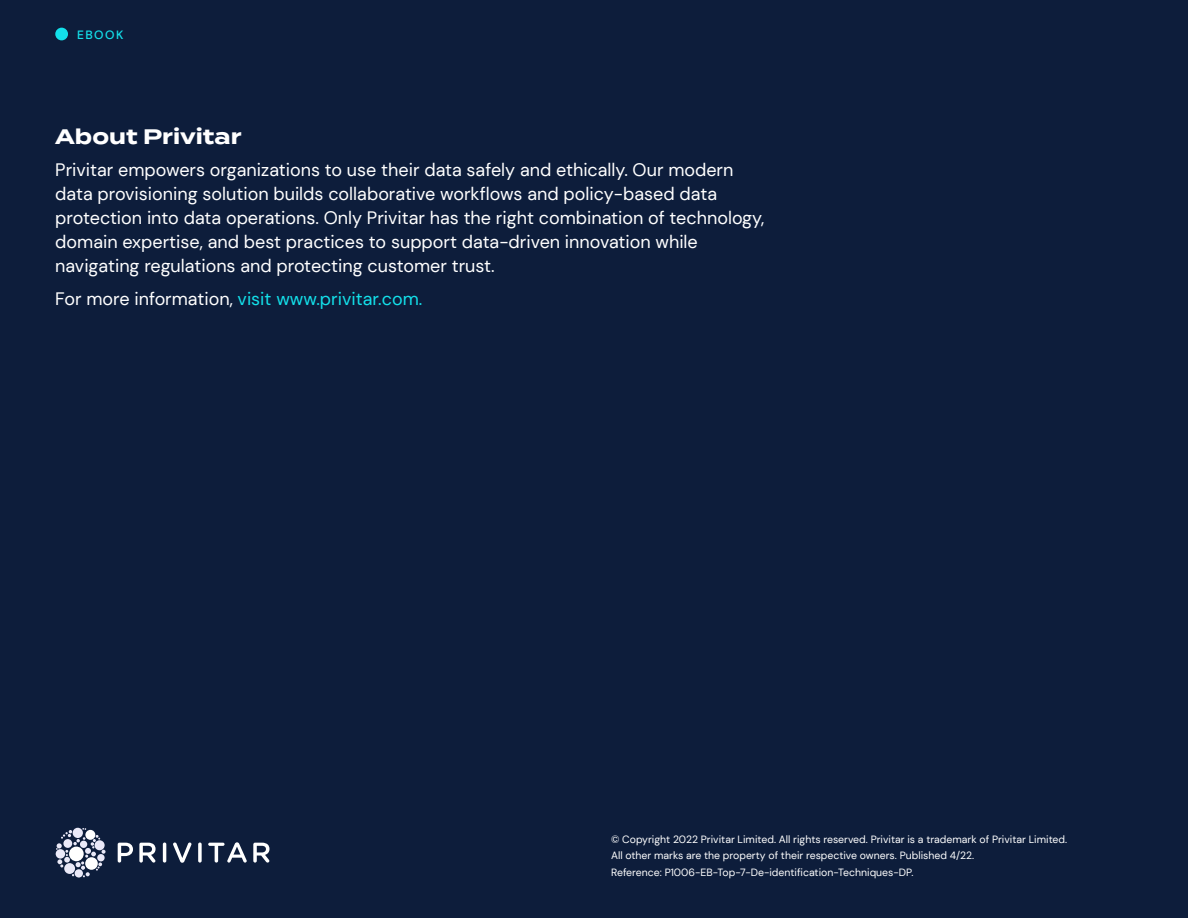
<style>
.page{position:relative;width:1188px;height:918px;background:#0d1d3b}
.page>*{position:absolute;margin:0;border:0;box-sizing:border-box;transform-origin:0 0}
.t1{font:700 21px "Termina";color:#fff}
.t2{font:18px/24px "DM Sans";color:#fff}
.t3{font:18px "DM Sans";color:#13e0ea}
.t4{font:500 12px "DM Sans";letter-spacing:.115em;color:#13e0ea}
.t5{font:10.5px/16.5px "DM Sans";color:#fff}
.s1{color:#fff}
</style>
<div class="page">
<svg style="left:56px;top:828px;width:50px;height:49px"></svg>
<svg style="left:118px;top:843px;width:15px;height:20px"></svg>
<svg style="left:139px;top:843px;width:17px;height:20px"></svg>
<hr style="left:163px;top:843px;width:3px;height:20px;background:#fff;border-radius:2px">
<svg style="left:173px;top:843px;width:18px;height:20px"></svg>
<svg style="left:198px;top:843px;width:4px;height:20px"></svg>
<svg style="left:208px;top:842px;width:39px;height:21px"></svg>
<svg style="left:253px;top:843px;width:16px;height:20px"></svg>
<div style="left:55px;top:28px;width:13px;height:12px;background:#13e0ea;border-radius:50%"></div>
<p class="t4" style="left:77px;top:27px;width:48px">EBOOK</p>
<p class="t1" style="left:55px;top:121px;width:188px">About Privitar</p>
<p class="t2" style="left:55px;top:158px;width:711px">Privitar empowers organizations to use their data safely and ethically. Our modern data provisioning solution builds collaborative workflows and policy-based data protection into data operations. Only Privitar has the right combination of technology, domain expertise, and best practices to support data-driven innovation while navigating regulations and protecting customer trust.</p>
<p class="t3" style="left:55px;top:287px;width:369px"><span class="s1">For more information,</span> visit www.privitar.com.</p>
<p class="t5" style="left:611px;top:831px;width:458px">© Copyright 2022 Privitar Limited. All rights reserved. Privitar is a trademark of Privitar Limited.<br>All other marks are the property of their respective owners. Published 4/22.<br>Reference: P1006-EB-Top-7-De-identification-Techniques-DP.</p>
</div>
